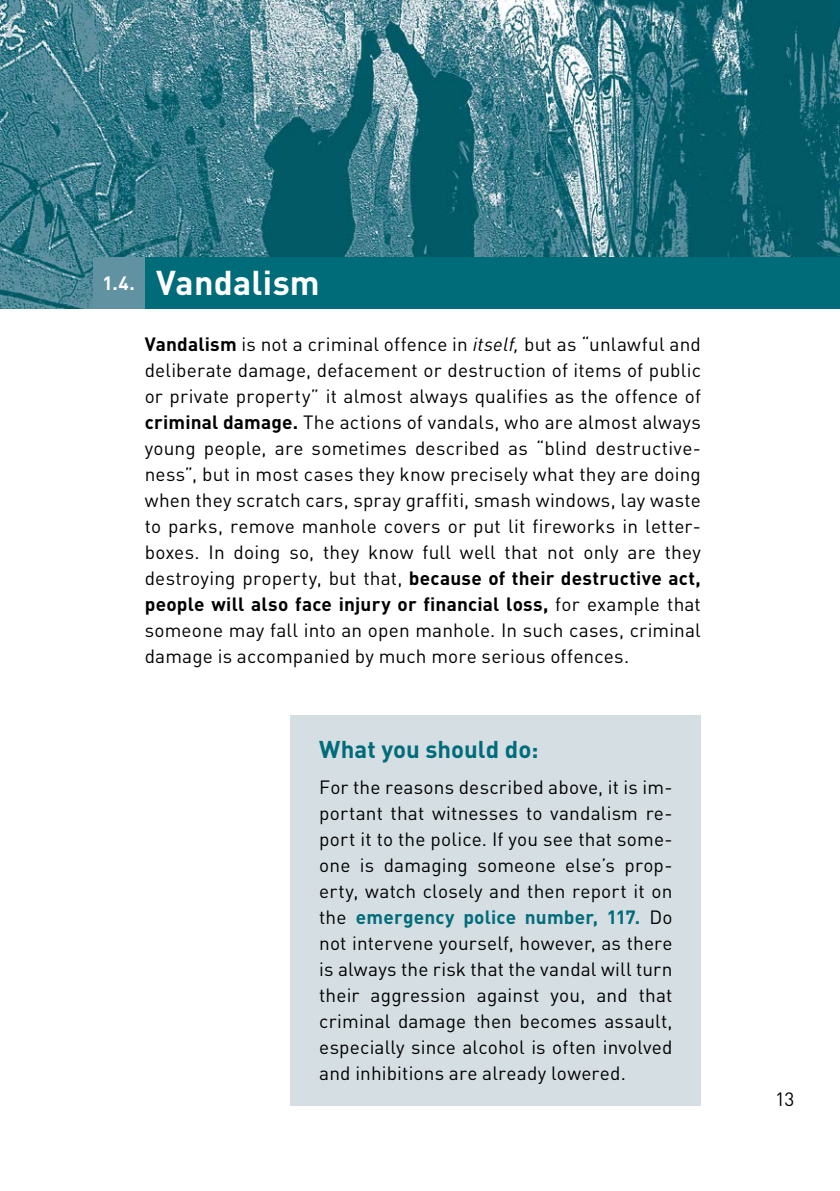
<style>
.page{position:relative;width:840px;height:1191px;background:#fff}
.page>*{position:absolute;margin:0;border:0;box-sizing:border-box;transform-origin:0 0}
.t1{font:700 34px "DIN Weber";letter-spacing:.005em;color:#fff}
.t2{font:700 24px "DIN Weber";color:#006c7a}
.t3{font:19px/26px "DIN Weber";letter-spacing:.01em;color:#000;text-align:justify}
.t4{font:700 19px "DIN Weber";color:#fff}
.s1{font-weight:700}
.s2{font-style:italic}
.s3{font-weight:700;color:#006c7a}
</style>
<div class="page">
<img style="left:0;top:0;width:839px;height:308px">
<div style="left:145px;top:257px;width:694px;height:51px;background:#006c7a"></div>
<div style="left:93px;top:257px;width:52px;height:51px;background:#6092a1"></div>
<div style="left:291px;top:715px;width:409px;height:391px;background:#d5dee3"></div>
<p class="t4" style="left:103px;top:271px;width:34px">1.4.</p>
<h1 class="t1" style="left:156px;top:260px;width:165px">Vandalism</h1>
<p class="t3" style="left:145px;top:331px;width:557px"><span class="s1">Vandalism</span> is not a criminal offence in <span class="s2">itself,</span> but as “unlawful and deliberate damage, defacement or destruction of items of public or private property” it almost always qualifies as the offence of <span class="s1">criminal damage.</span> The actions of vandals, who are almost always young people, are sometimes described as “blind destructive&shy;ness”, but in most cases they know precisely what they are doing when they scratch cars, spray graffiti, smash windows, lay waste to parks, remove manhole covers or put lit fireworks in letter&shy;boxes. In doing so, they know full well that not only are they destroying property, but that, <span class="s1">because of their destructive act, people will also face injury or financial loss,</span> for example that someone may fall into an open manhole. In such cases, criminal damage is accompanied by much more serious offences.</p>
<p class="t2" style="left:319px;top:733px;width:221px">What you should do:</p>
<p class="t3" style="left:319px;top:773px;width:354px;text-align:left">For the reasons described above, it is im&shy;portant that witnesses to vandalism re&shy;port it to the police. If you see that some&shy;one is damaging someone else’s prop&shy;erty, watch closely and then report it on the <span class="s3">emergency police number, 117.</span> Do not intervene yourself, however, as there is always the risk that the vandal will turn their aggression against you, and that criminal damage then becomes assault, especially since alcohol is often involved and inhibitions are already lowered.</p>
<p class="t3" style="left:774px;top:1085px;width:21px">13</p>
</div>
